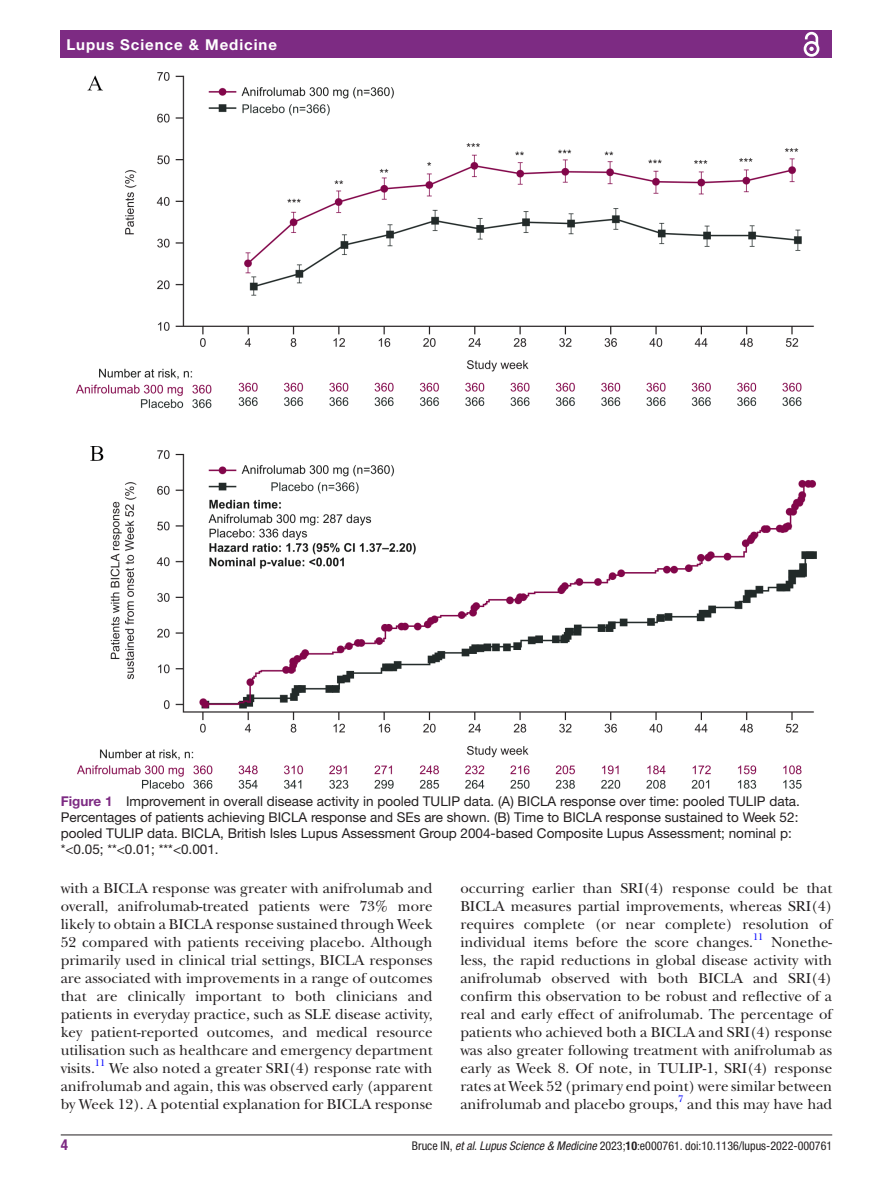
<style>
.page{position:relative;width:893px;height:1191px;background:#fff}
.page>*{position:absolute;margin:0;border:0;box-sizing:border-box;transform-origin:0 0}
.t1{font:15px/18px "New Baskerville";color:#231f20;text-align:justify}
.t2{font:700 15px "Helvetica Neue LT Std";letter-spacing:.065em;color:#fff}
.t3{font:700 condensed 15px "Helvetica Neue LT Std";color:#7d2b83}
.t4{font:13.5px/16.2px "Helvetica Neue LT Std";color:#231f20}
.t5{font:condensed 12px "Helvetica Neue LT Std";color:#231f20}
.s1{font-weight:700;color:#7d2b83}
.s2{font-style:italic}
.s3{font-weight:700}
</style>
<div class="page">
<hr style="left:61px;top:1134px;width:771px;height:1px;background:#231f20">
<div style="left:61px;top:31px;width:771px;height:27px;background:#7d2b83"></div>
<svg style="left:803px;top:31px;width:17px;height:26px"></svg>
<img style="left:77px;top:73px;width:739px;height:715px">
<p class="t2" style="left:66px;top:35px;width:212px">Lupus Science &amp; Medicine</p>
<p class="t4" style="left:61px;top:792px;width:741px"><span class="s1">Figure 1</span> Improvement in overall disease activity in pooled TULIP data. (A) BICLA response over time: pooled TULIP data.<br>Percentages of patients achieving BICLA response and SEs are shown. (B) Time to BICLA response sustained to Week 52: pooled TULIP data. BICLA, British Isles Lupus Assessment Group 2004-based Composite Lupus Assessment; nominal p: *&lt;0.05; **&lt;0.01; ***&lt;0.001.</p>
<p class="t1" style="left:61px;top:879px;width:373px">with a BICLA response was greater with anifrolumab and overall, anifrolumab-treated patients were 73% more likely to obtain a BICLA response sustained through Week 52 compared with patients receiving placebo. Although primarily used in clinical trial settings, BICLA responses are associated with improvements in a range of outcomes that are clinically important to both clinicians and patients in everyday practice, such as SLE disease activity, key patient-reported outcomes, and medical resource utilisation such as healthcare and emergency department visits.<sup>11</sup> We also noted a greater SRI(4) response rate with anifrolumab and again, this was observed early (apparent by Week 12). A potential explanation for BICLA response</p>
<p class="t1" style="left:460px;top:879px;width:373px">occurring earlier than SRI(4) response could be that BICLA measures partial improvements, whereas SRI(4) requires complete (or near complete) resolution of individual items before the score changes.<sup>11</sup></p>
<p class="t1" style="left:460px;top:933px;width:373px;text-indent:311px">Nonethe&shy;less, the rapid reductions in global disease activity with anifrolumab observed with both BICLA and SRI(4) confirm this observation to be robust and reflective of a real and early effect of anifrolumab. The percentage of patients who achieved both a BICLA and SRI(4) response was also greater following treatment with anifrolumab as early as Week 8. Of note, in TULIP-1, SRI(4) response rates at Week 52 (primary end point) were similar between anifrolumab and placebo groups,<sup>7</sup> and this may have had</p>
<p class="t3" style="left:61px;top:1135px;width:9px">4</p>
<p class="t5" style="left:412px;top:1138px;width:422px">Bruce IN, <span class="s2">et al</span>. <span class="s2">Lupus Science &amp; Medicine</span> 2023;<span class="s3">10</span>:e000761. doi:10.1136/lupus-2022-000761</p>
</div>
